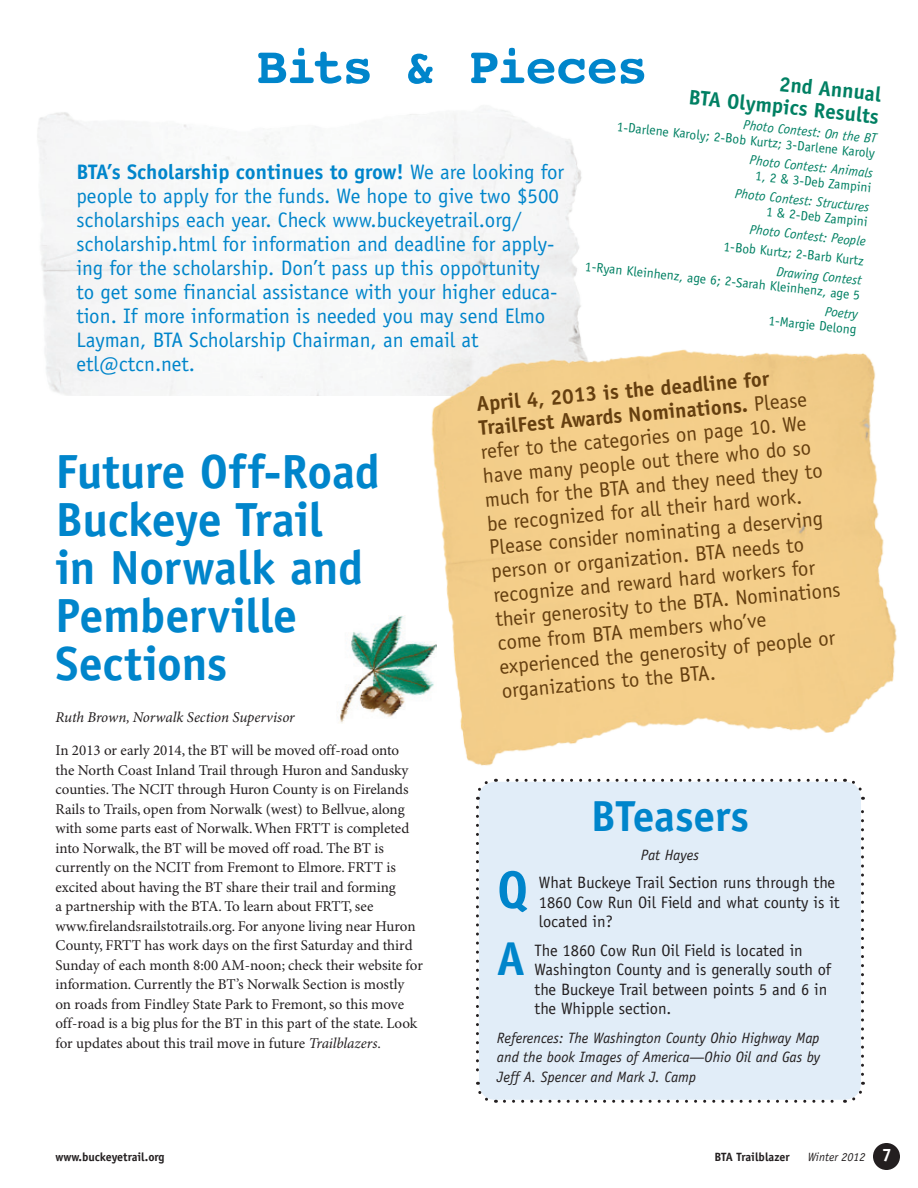
<style>
.page{position:relative;width:918px;height:1188px;background:#fff}
.page>*{position:absolute;margin:0;border:0;box-sizing:border-box;transform-origin:0 0}
.t1{font:700 52.65px "Officina Sans Std";color:#0085cb}
.t2{font:700 52.5px "Courier";letter-spacing:-.04em;color:#0085cb}
.t3{font:700 48px/48px "Officina Sans Std";letter-spacing:-.01em;color:#0085cb}
.t4{font:700 47.55px "Officina Sans Std";color:#0085cb}
.t5{font:700 43.5px "Officina Sans Std";color:#0085cb}
.t6{font:21px/24px "Officina Sans Std";color:#653f0f}
.t7{font:21px/24px "Officina Sans Std";color:#0085cb}
.t8{font:700 21px/22.5px "Officina Sans Std";color:#008063;text-align:right}
.t9{font:16.5px/19.5px "Officina Sans Std";color:#231f20}
.t10{font:15px/19.5px "Minion Pro";letter-spacing:-.005em;color:#231f20}
.t11{font:italic 15px/19.5px "Officina Sans Std";color:#231f20;text-align:justify}
.t12{font:italic 15px "Minion Pro";letter-spacing:-.005em;color:#231f20}
.t13{font:13.5px "Officina Sans Std";color:#008063}
.t14{font:italic 13.5px "Officina Sans Std";color:#008063}
.t15{font:700 12px "Officina Sans Std";color:#231f20}
.t16{font:italic 12px "Officina Sans Std";color:#231f20}
.s1{font-weight:700}
.s2{font-style:italic}
.s3{font-weight:700;font-style:normal;font-size:18px;color:#fff}
</style>
<div class="page">
<div style="left:873px;top:1143px;width:27px;height:27px;background:#231f20;border-radius:50%"></div>
<img style="left:337px;top:616px;width:69px;height:107px">
<div style="left:477px;top:780px;width:385px;height:321px;background:#e1edf8;border-radius:18px"></div>
<svg style="left:476px;top:807px;width:20px;height:296px"></svg>
<svg style="left:504px;top:1082px;width:361px;height:21px"></svg>
<svg style="left:844px;top:778px;width:20px;height:296px"></svg>
<svg style="left:476px;top:779px;width:360px;height:21px"></svg>
<img style="left:37px;top:109px;width:545px;height:287px">
<img style="left:406px;top:310px;width:491px;height:456px">
<h2 class="t2" style="left:256px;top:24px;width:393px">Bits &amp; Pieces</h2>
<h3 class="t8" style="left:693px;top:63px;width:194px;rotate:6deg">2nd Annual<br>BTA Olympics Results</h3>
<p class="t14" style="left:744px;top:117px;width:136px;rotate:6deg">Photo Contest: On the BT</p>
<p class="t13" style="left:618px;top:118px;width:261px;rotate:6deg">1-Darlene Karoly; 2-Bob Kurtz; 3-Darlene Karoly</p>
<p class="t14" style="left:750px;top:152px;width:126px;rotate:6deg">Photo Contest: Animals</p>
<p class="t7" style="left:76px;top:160px;width:489px"><span class="s1">BTA’s Scholarship continues to grow!</span> We are looking for people to apply for the funds. We hope to give two $500 scholarships each year. Check www.buckeyetrail.org/ scholarship.html for information and deadline for apply&shy;ing for the scholarship. Don’t pass up this opportunity<br>to get some financial assistance with your higher educa&shy;tion. If more information is needed you may send Elmo Layman, BTA Scholarship Chairman, an email at etl@ctcn.net.</p>
<p class="t13" style="left:756px;top:168px;width:118px;rotate:6deg">1, 2 &amp; 3-Deb Zampini</p>
<p class="t14" style="left:736px;top:185px;width:137px;rotate:6deg">Photo Contest: Structures</p>
<p class="t13" style="left:767px;top:204px;width:104px;rotate:6deg">1 &amp; 2-Deb Zampini</p>
<p class="t14" style="left:750px;top:221px;width:119px;rotate:6deg">Photo Contest: People</p>
<p class="t13" style="left:725px;top:238px;width:142px;rotate:6deg">1-Bob Kurtz; 2-Barb Kurtz</p>
<p class="t14" style="left:777px;top:263px;width:87px;rotate:6deg">Drawing Contest</p>
<p class="t13" style="left:586px;top:258px;width:278px;rotate:6deg">1-Ryan Kleinhenz, age 6; 2-Sarah Kleinhenz, age 5</p>
<p class="t14" style="left:826px;top:303px;width:35px;rotate:6deg">Poetry</p>
<p class="t13" style="left:769px;top:312px;width:90px;rotate:6deg">1-Margie Delong</p>
<p class="t6" style="left:476px;top:392px;width:348px;rotate:-5deg"><span class="s1">April 4, 2013 is the deadline for TrailFest Awards Nominations.</span> Please refer to the categories on page 10. We have many people out there who do so much for the BTA and they need they to be recognized for all their hard work.<br>Please consider nominating a deserving person or organization. BTA needs to recognize and reward hard workers for their generosity to the BTA. Nominations come from BTA members who’ve experienced the generosity of people or organizations to the BTA.</p>
<h3 class="t3" style="left:56px;top:447px;width:326px">Future Off-Road<br>Buckeye Trail<br>in N orwalk and<br>Pemberville -Sections</h3>
<p class="t12" style="left:56px;top:708px;width:241px">Ruth Brown, Norwalk Section Supervisor</p>
<p class="t10" style="left:55px;top:741px;width:369px">In 2013 or early 2014, the BT will be moved off-road onto<br>the North Coast Inland Trail through Huron and Sandusky counties. The NCIT through Huron County is on Firelands Rails to Trails, open from Norwalk (west) to Bellvue, along with some parts east of Norwalk. When FRTT is completed into Norwalk, the BT will be moved off road. The BT is currently on the NCIT from Fremont to Elmore. FRTT is excited about having the BT share their trail and forming<br>a partnership with the BTA. To learn about FRTT, see www.firelandsrailstotrails.org. For anyone living near Huron County, FRTT has work days on the first Saturday and third Sunday of each month 8:00 AM-noon; check their website for information. Currently the BT’s Norwalk Section is mostly on roads from Findley State Park to Fremont, so this move off-road is a big plus for the BT in this part of the state. Look for updates about this trail move in future <span class="s2">Trailblazers</span>.</p>
<h3 class="t5" style="left:591px;top:789px;width:159px">BTeasers</h3>
<p class="t11" style="left:641px;top:845px;width:60px">Pat Hayes</p>
<h1 class="t1" style="left:497px;top:857px;width:33px">Q</h1>
<p class="t9" style="left:539px;top:873px;width:303px">What Buckeye Trail Section runs through the<br>1860 Cow Run Oil Field and what county is it located in?</p>
<h3 class="t4" style="left:497px;top:929px;width:30px">A</h3>
<p class="t9" style="left:535px;top:940px;width:298px">The 1860 Cow Run Oil Field is located in Washington County and is generally south of the Buckeye Trail between points 5 and 6 in the Whipple section.</p>
<p class="t11" style="left:497px;top:1028px;width:325px">References: The Washington County Ohio Highway Map and the book Images of America—Ohio Oil and Gas by Jeff A. Spencer and Mark J. Camp</p>
<p class="t15" style="left:56px;top:1150px;width:111px">www.buckeyetrail.org</p>
<p class="t15" style="left:714px;top:1150px;width:77px">BTA Trailblazer</p>
<p class="t16" style="left:808px;top:1150px;width:86px">Winter 2012 <span class="s3">7</span></p>
</div>
